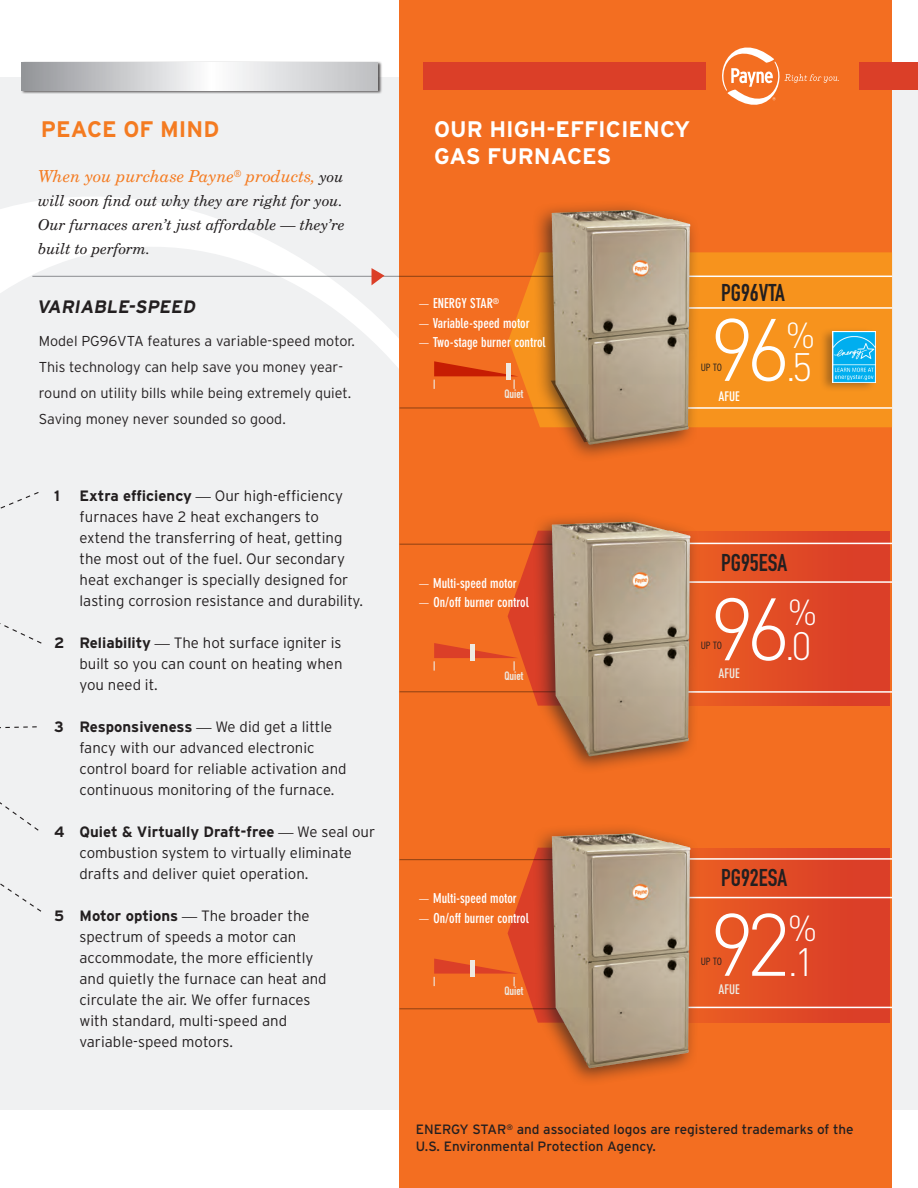
<style>
.page{position:relative;width:918px;height:1188px;background:#fff}
.page>*{position:absolute;margin:0;border:0;box-sizing:border-box;transform-origin:0 0}
.t1{font:300 87px "DIN";color:#fff}
.t2{font:300 39.15px "DIN";color:#fff}
.t3{font:300 35.7px "DIN";color:#fff}
.t4{font:24px "DIN Engschrift";color:#231f20}
.t5{font:700 22.5px "Interstate";color:#fff}
.t6{font:700 22.5px "Interstate";color:#f47b21}
.t7{font:italic 700 18px "Interstate";color:#231f20}
.t8{font:italic 16.5px "New Century Schlbk";color:#f47b21}
.t9{font:300 15px/21px "Interstate";color:#231f20}
.t10{font:italic 15px/24px "New Century Schlbk";color:#231f20}
.t11{font:700 15px "Interstate";color:#231f20}
.t12{font:300 14.4px/25.8px "Interstate";color:#231f20}
.t13{font:700 condensed 13.5px "DIN Neuzeit Grotesk";color:#fff}
.t14{font:13.5px/16.2px "Interstate";color:#231f20}
.t15{font:700 condensed 13.05px "DIN Neuzeit Grotesk";color:#eee9e1}
.t16{font:700 condensed 13.05px "DIN Neuzeit Grotesk";color:#fff}
.t17{font:12px "DIN Engschrift";color:#eee9e1}
.t18{font:300 condensed 10.5px "Interstate";letter-spacing:-.01em;color:#231f20}
.s1{font-size:15px;color:#231f20}
.s2{font-weight:700}
.s3{font-family:"New Century Schlbk";font-weight:400;font-style:italic}
.s4{font-family:"DIN";font-weight:300;font-stretch:normal}
</style>
<div class="page">
<div style="left:0;top:77px;width:918px;height:1033px;background:#f0f1f2"></div>
<svg style="left:0;top:45px;width:400px;height:600px"></svg>
<div style="left:400px;top:0;width:492px;height:1188px;background:#f36e21"></div>
<svg style="left:700px;top:531px;width:190px;height:175px;background:#e04a26"></svg>
<svg style="left:700px;top:848px;width:190px;height:175px;background:#e04b27"></svg>
<div style="left:21px;top:61px;width:361px;height:33px;background:#231f20;opacity:.75"></div>
<svg style="left:22px;top:62px;width:356px;height:28px"></svg>
<div style="left:423px;top:62px;width:283px;height:28px;background:#db3f28"></div>
<svg style="left:508px;top:252px;width:384px;height:175px;background:#f6901d"></svg>
<svg style="left:722px;top:47px;width:117px;height:58px"></svg>
<div style="left:819px;top:327px;width:58px;height:66px;background:#231f20;opacity:.37"></div>
<img style="left:832px;top:331px;width:43px;height:52px">
<hr style="left:638px;top:276px;width:254px;height:1px;background:#fff">
<hr style="left:32px;top:276px;width:544px;height:1px;background:#939598">
<hr style="left:638px;top:307px;width:254px;height:2px;background:#fff">
<hr style="left:638px;top:407px;width:254px;height:2px;background:#fff">
<hr style="left:400px;top:408px;width:180px;height:1px;background:#939598">
<svg style="left:372px;top:268px;width:12px;height:17px"></svg>
<svg style="left:434px;top:361px;width:84px;height:28px"></svg>
<div style="left:506px;top:363px;width:5px;height:17px;background:#eee9e1"></div>
<hr style="left:638px;top:543px;width:254px;height:1px;background:#fff">
<hr style="left:638px;top:858px;width:254px;height:2px;background:#fff">
<hr style="left:400px;top:544px;width:176px;height:1px;background:#939598">
<hr style="left:400px;top:859px;width:176px;height:1px;background:#939598">
<hr style="left:638px;top:581px;width:254px;height:2px;background:#fff">
<hr style="left:638px;top:897px;width:254px;height:1px;background:#fff">
<hr style="left:638px;top:691px;width:254px;height:2px;background:#fff">
<hr style="left:638px;top:1007px;width:254px;height:1px;background:#fff">
<hr style="left:400px;top:691px;width:180px;height:1px;background:#939598">
<hr style="left:400px;top:1008px;width:180px;height:1px;background:#939598">
<svg style="left:434px;top:543px;width:98px;height:150px"></svg>
<div style="left:470px;top:645px;width:5px;height:16px;background:#eee9e1"></div>
<svg style="left:434px;top:859px;width:98px;height:151px"></svg>
<div style="left:470px;top:960px;width:5px;height:17px;background:#eee9e1"></div>
<svg style="left:0;top:491px;width:43px;height:421px"></svg>
<div style="left:532px;top:199px;width:167px;height:264px;background:#231f20;opacity:.68"></div>
<svg style="left:609px;top:210px;width:24px;height:1px"></svg>
<div style="left:860px;top:62px;width:58px;height:28px;background:#db3f28"></div>
<div style="left:532px;top:511px;width:168px;height:264px;background:#231f20;opacity:.68"></div>
<img style="left:603px;top:522px;width:30px;height:1px">
<div style="left:532px;top:823px;width:168px;height:263px;background:#231f20;opacity:.68"></div>
<img style="left:603px;top:834px;width:30px;height:1px">
<p class="t6" style="left:41px;top:116px;width:180px">PEACE OF MIND</p>
<p class="t5" style="left:434px;top:116px;width:258px">OUR HIGH-EFFICIENCY</p>
<p class="t5" style="left:434px;top:143px;width:179px">GAS FURNACES</p>
<p class="t8" style="left:38px;top:166px;width:307px">When you purchase Payne<sup>®</sup> products, <span class="s1">you</span></p>
<p class="t10" style="left:38px;top:188px;width:308px">will soon find out why they are right for you.<br>Our furnaces aren’t just affordable — they’re built to perform.</p>
<p class="t7" style="left:37px;top:297px;width:163px">VARIABLE-SPEED</p>
<p class="t12" style="left:39px;top:328px;width:318px">Model PG96VTA features a variable-speed motor.<br>This technology can help save you money year&shy;round on utility bills while being extremely quiet.<br>Saving money never sounded so good.</p>
<p class="t11" style="left:54px;top:487px;width:7px">1</p>
<p class="t9" style="left:80px;top:485px;width:285px"><span class="s2">Extra efficiency</span> <span class="s3">—</span> Our high-efficiency furnaces have 2 heat exchangers to extend the transferring of heat, getting the most out of the fuel. Our secondary heat exchanger is specially designed for lasting corrosion resistance and durability.</p>
<p class="t9" style="left:80px;top:632px;width:265px;text-align:justify;text-indent:-26px"><span class="s2">2 Reliability</span> <span class="s3">—</span> The hot surface igniter is built so you can count on heating when you need it.</p>
<p class="t9" style="left:79px;top:716px;width:269px;text-indent:-25px"><span class="s2">3 Responsiveness</span> <span class="s3">—</span> We did get a little fancy with our advanced electronic control board for reliable activation and continuous monitoring of the furnace.</p>
<p class="t9" style="left:80px;top:821px;width:297px;text-indent:-26px"><span class="s2">4 Quiet &amp; Virtually Draft-free</span> <span class="s3">—</span> We seal our combustion system to virtually eliminate drafts and deliver quiet operation.</p>
<p class="t9" style="left:80px;top:905px;width:249px;text-indent:-26px"><span class="s2">5 Motor options</span> <span class="s3">—</span> The broader the spectrum of speeds a motor can accommodate, the more efficiently and quietly the furnace can heat and circulate the air. We offer furnaces with standard, multi-speed and variable-speed motors.</p>
<p class="t13" style="left:418px;top:296px;width:83px"><span class="s4">—</span> ENERGY STAR<sup>®</sup></p>
<p class="t13" style="left:418px;top:315px;width:113px"><span class="s4">—</span> Variable-speed motor</p>
<p class="t13" style="left:418px;top:335px;width:129px"><span class="s4">—</span> Two-stage burner control</p>
<p class="t17" style="left:504px;top:387px;width:20px">Quiet</p>
<p class="t13" style="left:418px;top:575px;width:100px"><span class="s4">—</span> Multi-speed motor</p>
<p class="t13" style="left:418px;top:594px;width:112px"><span class="s4">—</span> On/off burner control</p>
<p class="t17" style="left:504px;top:668px;width:20px">Quiet</p>
<p class="t13" style="left:418px;top:890px;width:100px"><span class="s4">—</span> Multi-speed motor</p>
<p class="t13" style="left:418px;top:910px;width:112px"><span class="s4">—</span> On/off burner control</p>
<p class="t17" style="left:504px;top:984px;width:20px">Quiet</p>
<p class="t4" style="left:721px;top:279px;width:65px">PG96VTA</p>
<p class="t1" style="left:710px;top:291px;width:82px">96</p>
<p class="t3" style="left:786px;top:311px;width:31px">%</p>
<p class="t2" style="left:786px;top:341px;width:28px">.5</p>
<p class="t18" style="left:701px;top:361px;width:23px">UP TO</p>
<p class="t16" style="left:719px;top:388px;width:23px">AFUE</p>
<p class="t4" style="left:721px;top:548px;width:68px">PG95ESA</p>
<p class="t1" style="left:710px;top:571px;width:82px">96</p>
<p class="t3" style="left:788px;top:588px;width:31px">%</p>
<p class="t2" style="left:785px;top:620px;width:28px">.0</p>
<p class="t18" style="left:701px;top:639px;width:23px">UP TO</p>
<p class="t15" style="left:719px;top:666px;width:23px">AFUE</p>
<p class="t4" style="left:721px;top:864px;width:68px">PG92ESA</p>
<p class="t1" style="left:710px;top:886px;width:82px">92</p>
<p class="t3" style="left:788px;top:904px;width:31px">%</p>
<p class="t2" style="left:788px;top:936px;width:28px">.1</p>
<p class="t18" style="left:701px;top:956px;width:23px">UP TO</p>
<p class="t15" style="left:719px;top:982px;width:23px">AFUE</p>
<p class="t14" style="left:416px;top:1121px;width:439px">ENERGY STAR<sup>®</sup> and associated logos are registered trademarks of the<br>U.S. Environmental Protection Agency.</p>
</div>
